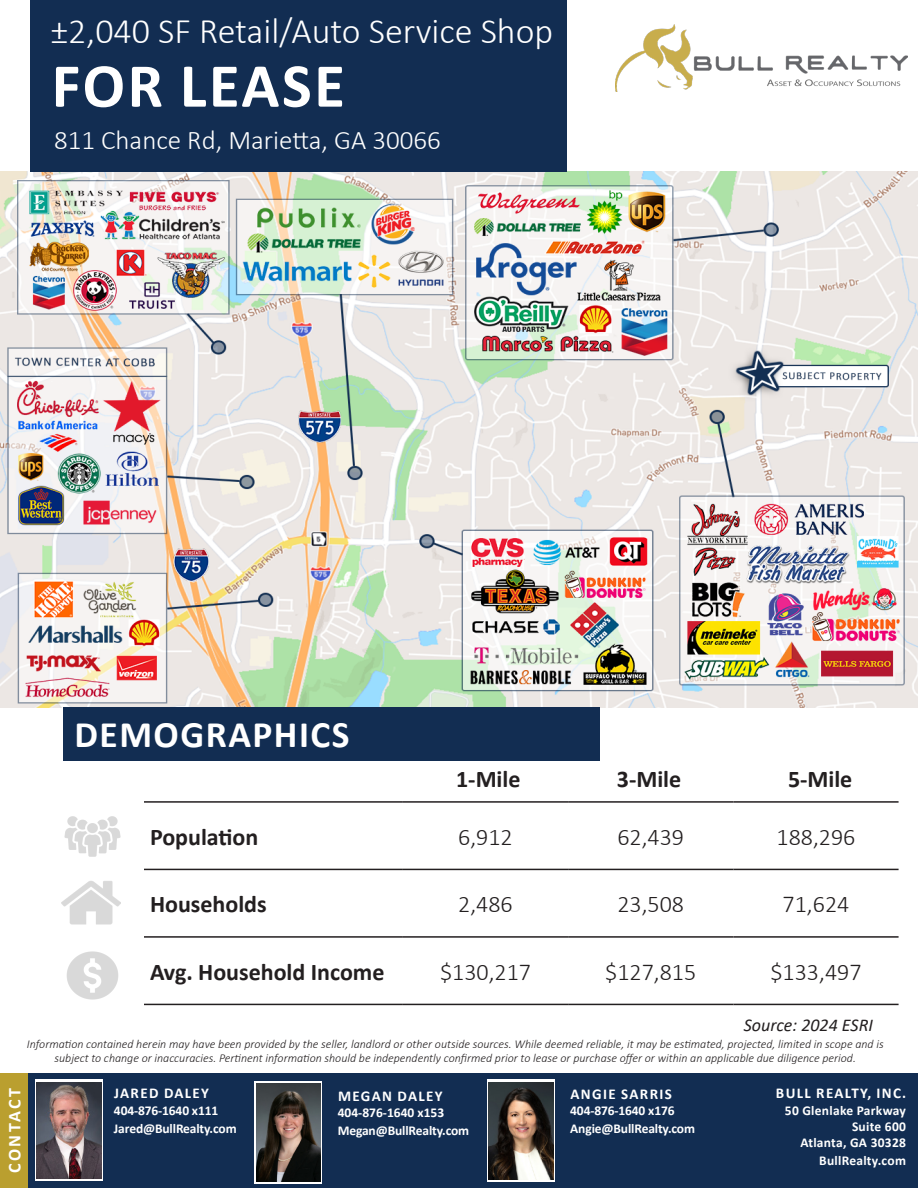
<style>
.page{position:relative;width:918px;height:1188px;background:#fff}
.page>*{position:absolute;margin:0;border:0;box-sizing:border-box;transform-origin:0 0}
.t1{font:700 63px "Calibri";letter-spacing:.04em;color:#fff}
.t2{font:700 37.5px "Calibri";letter-spacing:.04em;color:#fff}
.t3{font:300 36px "Calibri";color:#fff}
.t4{font:300 27px "Calibri";color:#fff}
.t5{font:300 24px "Calibri";color:#231f20}
.t6{font:700 24px "Calibri";color:#231f20}
.t7{font:italic 18px "Calibri";color:#231f20}
.t8{font:700 18px "Calibri";letter-spacing:.135em;color:#fff}
.t9{font:700 15px "Calibri";letter-spacing:.09em;color:#fff}
.t10{font:700 13.5px "Calibri";letter-spacing:-.01em;color:#fff}
.t11{font:700 13.5px "Calibri";letter-spacing:.02em;color:#fff}
.t12{font:italic 300 12px "Calibri";color:#231f20}
</style>
<div class="page">
<img style="left:616px;top:24px;width:291px;height:68px">
<img style="left:0;top:172px;width:918px;height:535px">
<div style="left:64px;top:707px;width:536px;height:54px;background:#122d52"></div>
<img style="left:64px;top:816px;width:57px;height:41px">
<img style="left:62px;top:881px;width:58px;height:44px">
<img style="left:66px;top:951px;width:53px;height:49px">
<hr style="left:144px;top:801px;width:259px;height:2px;background:#231f20">
<hr style="left:403px;top:801px;width:165px;height:2px;background:#231f20">
<hr style="left:568px;top:801px;width:165px;height:2px;background:#231f20">
<hr style="left:733px;top:801px;width:166px;height:2px;background:#231f20">
<hr style="left:144px;top:869px;width:259px;height:1px;background:#231f20">
<hr style="left:403px;top:869px;width:165px;height:1px;background:#231f20">
<hr style="left:568px;top:869px;width:165px;height:1px;background:#231f20">
<hr style="left:733px;top:869px;width:166px;height:1px;background:#231f20">
<hr style="left:144px;top:936px;width:259px;height:2px;background:#231f20">
<hr style="left:403px;top:936px;width:165px;height:2px;background:#231f20">
<hr style="left:568px;top:936px;width:165px;height:2px;background:#231f20">
<hr style="left:733px;top:936px;width:166px;height:2px;background:#231f20">
<hr style="left:144px;top:1004px;width:259px;height:1px;background:#231f20">
<hr style="left:403px;top:1004px;width:165px;height:1px;background:#231f20">
<hr style="left:568px;top:1004px;width:165px;height:1px;background:#231f20">
<hr style="left:733px;top:1004px;width:166px;height:1px;background:#231f20">
<div style="left:0;top:1073px;width:918px;height:115px;background:#122d52"></div>
<div style="left:0;top:1073px;width:28px;height:115px;background:#ba9f2f"></div>
<svg style="left:35px;top:1079px;width:68px;height:102px"></svg>
<img style="left:36px;top:1082px;width:65px;height:97px">
<svg style="left:254px;top:1081px;width:68px;height:103px"></svg>
<img style="left:256px;top:1084px;width:65px;height:97px">
<svg style="left:487px;top:1079px;width:68px;height:103px"></svg>
<img style="left:489px;top:1082px;width:64px;height:98px">
<div style="left:31px;top:0;width:536px;height:172px;background:#122d52"></div>
<p class="t3" style="left:50px;top:8px;width:504px">±2,040 SF Retail/Auto Service Shop</p>
<p class="t1" style="left:52px;top:41px;width:295px">FOR LEASE</p>
<p class="t4" style="left:54px;top:123px;width:388px">811 Chance Rd, Marietta, GA 30066</p>
<p class="t2" style="left:75px;top:708px;width:277px">DEMOGRAPHICS</p>
<p class="t6" style="left:456px;top:762px;width:66px">1-Mile</p>
<p class="t6" style="left:617px;top:762px;width:66px">3-Mile</p>
<p class="t6" style="left:788px;top:762px;width:66px">5-Mile</p>
<p class="t6" style="left:150px;top:820px;width:110px">Population</p>
<p class="t5" style="left:458px;top:822px;width:56px">6,912</p>
<p class="t5" style="left:617px;top:822px;width:68px">62,439</p>
<p class="t5" style="left:777px;top:822px;width:80px">188,296</p>
<p class="t6" style="left:150px;top:887px;width:118px">Households</p>
<p class="t5" style="left:458px;top:889px;width:56px">2,486</p>
<p class="t5" style="left:617px;top:889px;width:68px">23,508</p>
<p class="t5" style="left:783px;top:889px;width:68px">71,624</p>
<p class="t6" style="left:150px;top:955px;width:236px">Avg. Household Income</p>
<p class="t5" style="left:440px;top:957px;width:93px">$130,217</p>
<p class="t5" style="left:605px;top:957px;width:93px">$127,815</p>
<p class="t5" style="left:770px;top:957px;width:93px">$133,497</p>
<p class="t7" style="left:744px;top:1012px;width:131px">Source: 2024 ESRI</p>
<p class="t12" style="left:27px;top:1036px;width:858px">Information contained herein may have been provided by the seller, landlord or other outside sources. While deemed reliable, it may be estimated, projected, limited in scope and is</p>
<p class="t12" style="left:55px;top:1051px;width:803px">subject to change or inaccuracies. Pertinent information should be independently confirmed prior to lease or purchase offer or within an applicable due diligence period.</p>
<p class="t9" style="left:776px;top:1083px;width:132px">BULL REALTY, INC.</p>
<p class="t11" style="left:785px;top:1101px;width:123px">50 Glenlake Parkway</p>
<p class="t11" style="left:852px;top:1117px;width:56px">Suite 600</p>
<p class="t11" style="left:800px;top:1133px;width:107px">Atlanta, GA 30328</p>
<p class="t11" style="left:819px;top:1151px;width:88px">BullRealty.com</p>
<p class="t8" style="left:2px;top:1173px;width:87px;rotate:-90deg">CONTACT</p>
<p class="t9" style="left:114px;top:1083px;width:96px">JARED DALEY</p>
<p class="t9" style="left:571px;top:1083px;width:103px">ANGIE SARRIS</p>
<p class="t10" style="left:570px;top:1101px;width:106px">404-876-1640 x176</p>
<p class="t10" style="left:570px;top:1119px;width:126px">Angie@BullRealty.com</p>
<p class="t9" style="left:338px;top:1085px;width:106px">MEGAN DALEY</p>
<p class="t10" style="left:338px;top:1103px;width:108px">404-876-1640 x153</p>
<p class="t10" style="left:338px;top:1121px;width:133px">Megan@BullRealty.com</p>
<p class="t10" style="left:114px;top:1101px;width:106px">404-876-1640 x111</p>
<p class="t10" style="left:114px;top:1119px;width:124px">Jared@BullRealty.com</p>
</div>
